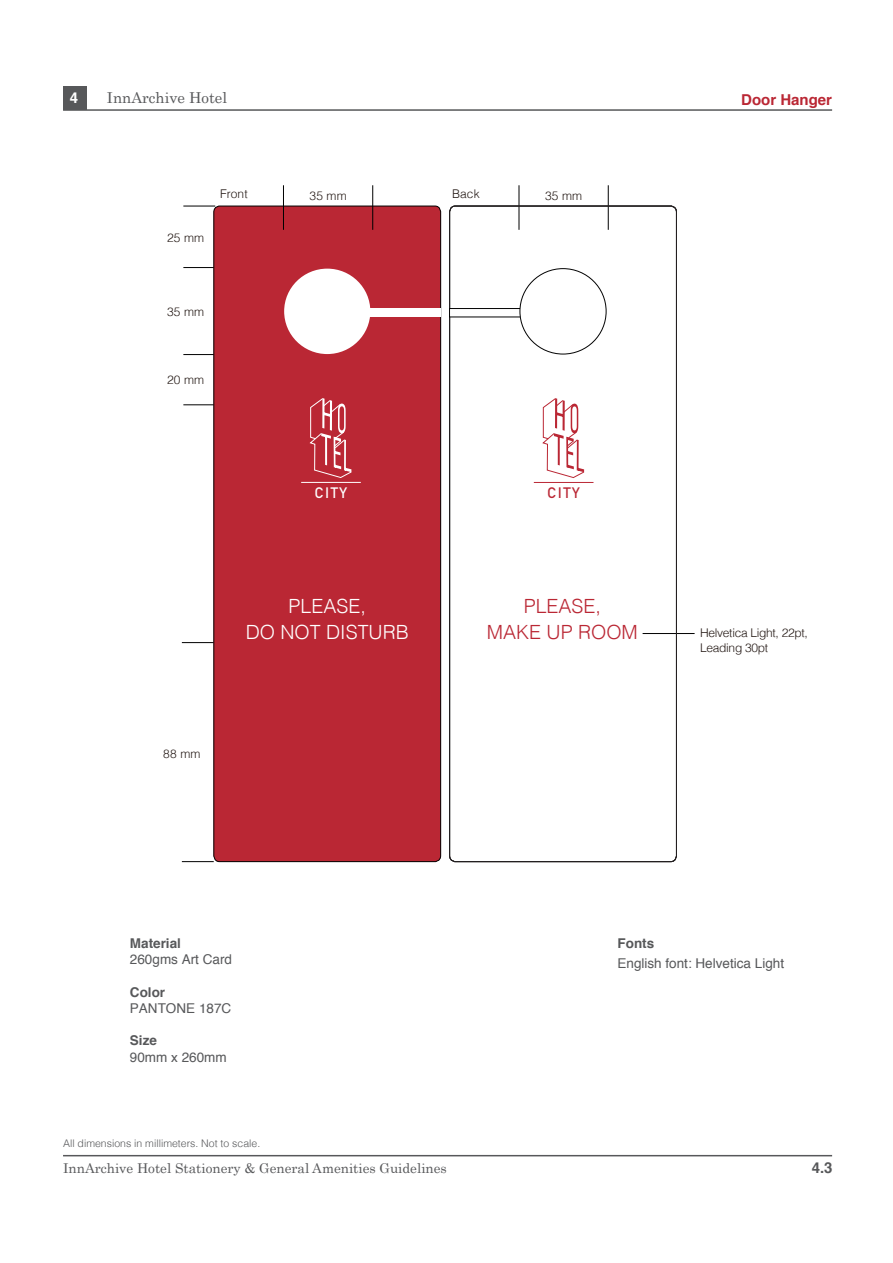
<style>
.page{position:relative;width:893px;height:1263px;background:#fff}
.page>*{position:absolute;margin:0;border:0;box-sizing:border-box;transform-origin:0 0}
.t1{font:300 19.5px/26.7px "Helvetica";color:#fff;text-align:center}
.t2{font:300 19.5px/26.7px "Helvetica";color:#ba2734;text-align:center}
.t3{font:15px "Century";color:#57585a}
.t4{font:700 15px "Helvetica";color:#ba2734}
.t5{font:15px "Bahnschrift";color:#fff}
.t6{font:15px "Bahnschrift";color:#ba2734}
.t7{font:700 15px "Helvetica";color:#57585a}
.t8{font:700 15px "Helvetica";color:#fff}
.t9{font:13.5px "Helvetica";color:#57585a}
.t10{font:13.5px "Century";color:#57585a}
.t11{font:700 13.5px "Helvetica";color:#57585a}
.t12{font:300 12px/14.4px "Helvetica";letter-spacing:-.025em;color:#221713}
.t13{font:300 10.5px "Helvetica";color:#57585a}
</style>
<div class="page">
<hr style="left:183px;top:267px;width:32px;height:1px;background:#000">
<hr style="left:183px;top:354px;width:32px;height:1px;background:#000">
<hr style="left:183px;top:405px;width:32px;height:1px;background:#000">
<hr style="left:183px;top:206px;width:32px;height:1px;background:#000">
<hr style="left:643px;top:633px;width:52px;height:1px;background:#000">
<hr style="left:63px;top:109px;width:769px;height:2px;background:#57585a">
<div style="left:63px;top:87px;width:23px;height:23px;background:#57585a"></div>
<hr style="left:63px;top:1155px;width:769px;height:1px;background:#57585a">
<hr style="left:182px;top:861px;width:32px;height:1px;background:#000">
<hr style="left:182px;top:642px;width:32px;height:1px;background:#000">
<hr style="left:519px;top:185px;width:1px;height:45px;background:#000">
<hr style="left:608px;top:185px;width:1px;height:45px;background:#000">
<div style="left:214px;top:206px;width:227px;height:656px;background:#ba2734;border-radius:6px"></div>
<div style="left:214px;top:206px;width:227px;height:656px;border:1px solid #030303;border-radius:6px"></div>
<div style="left:284px;top:269px;width:86px;height:85px;background:#fff;border-radius:50%"></div>
<div style="left:360px;top:308px;width:81px;height:9px;background:#fff"></div>
<div style="left:449px;top:206px;width:228px;height:656px;border:1px solid #231f20;border-radius:6px"></div>
<div style="left:449px;top:308px;width:82px;height:9px;background:#fff;border:1px solid #030303"></div>
<div style="left:520px;top:268px;width:86px;height:86px;background:#fff;border:1px solid #030303;border-radius:50%"></div>
<hr style="left:283px;top:185px;width:1px;height:45px;background:#000">
<hr style="left:372px;top:185px;width:1px;height:45px;background:#000">
<hr style="left:534px;top:482px;width:59px;height:1px;background:#ba2734">
<svg style="left:542px;top:398px;width:43px;height:80px"></svg>
<hr style="left:301px;top:482px;width:60px;height:1px;background:#fff">
<svg style="left:309px;top:398px;width:43px;height:80px"></svg>
<p class="t8" style="left:70px;top:86px;width:10px">4</p>
<p class="t3" style="left:107px;top:85px;width:122px">InnArchive Hotel</p>
<p class="t4" style="left:741px;top:87px;width:92px">Door Hanger</p>
<p class="t12" style="left:167px;top:230px;width:39px">25 mm</p>
<p class="t12" style="left:220px;top:186px;width:29px">Front</p>
<p class="t12" style="left:310px;top:188px;width:39px">35 mm</p>
<p class="t12" style="left:452px;top:186px;width:29px">Back</p>
<p class="t12" style="left:167px;top:304px;width:39px">35 mm</p>
<p class="t12" style="left:167px;top:372px;width:39px">20 mm</p>
<p class="t12" style="left:545px;top:188px;width:39px">35 mm</p>
<p class="t5" style="left:314px;top:481px;width:34px">CITY</p>
<p class="t6" style="left:547px;top:481px;width:34px">CITY</p>
<h1 class="t1" style="left:246px;top:592px;width:165px">PLEASE,<br>DO NOT DISTURB</h1>
<h1 class="t2" style="left:487px;top:592px;width:153px">PLEASE,<br>MAKE UP ROOM</h1>
<p class="t12" style="left:163px;top:746px;width:39px">88 mm</p>
<p class="t12" style="left:700px;top:625px;width:109px">Helvetica Light, 22pt,<br>Leading 30pt</p>
<p class="t11" style="left:130px;top:932px;width:53px">Material</p>
<p class="t9" style="left:130px;top:949px;width:104px">260gms Art Card</p>
<p class="t11" style="left:130px;top:981px;width:37px">Color</p>
<p class="t9" style="left:130px;top:998px;width:103px">PANTONE 187C</p>
<p class="t11" style="left:130px;top:1030px;width:29px">Size</p>
<p class="t9" style="left:130px;top:1046px;width:98px">90mm x 260mm</p>
<p class="t13" style="left:63px;top:1135px;width:199px">All dimensions in millimeters. Not to scale.</p>
<p class="t10" style="left:63px;top:1157px;width:385px">InnArchive Hotel Stationery &amp; General Amenities Guidelines</p>
<p class="t11" style="left:617px;top:932px;width:38px">Fonts</p>
<p class="t9" style="left:617px;top:952px;width:168px">English font: Helvetica Light</p>
<p class="t7" style="left:812px;top:1155px;width:22px">4.3</p>
</div>
